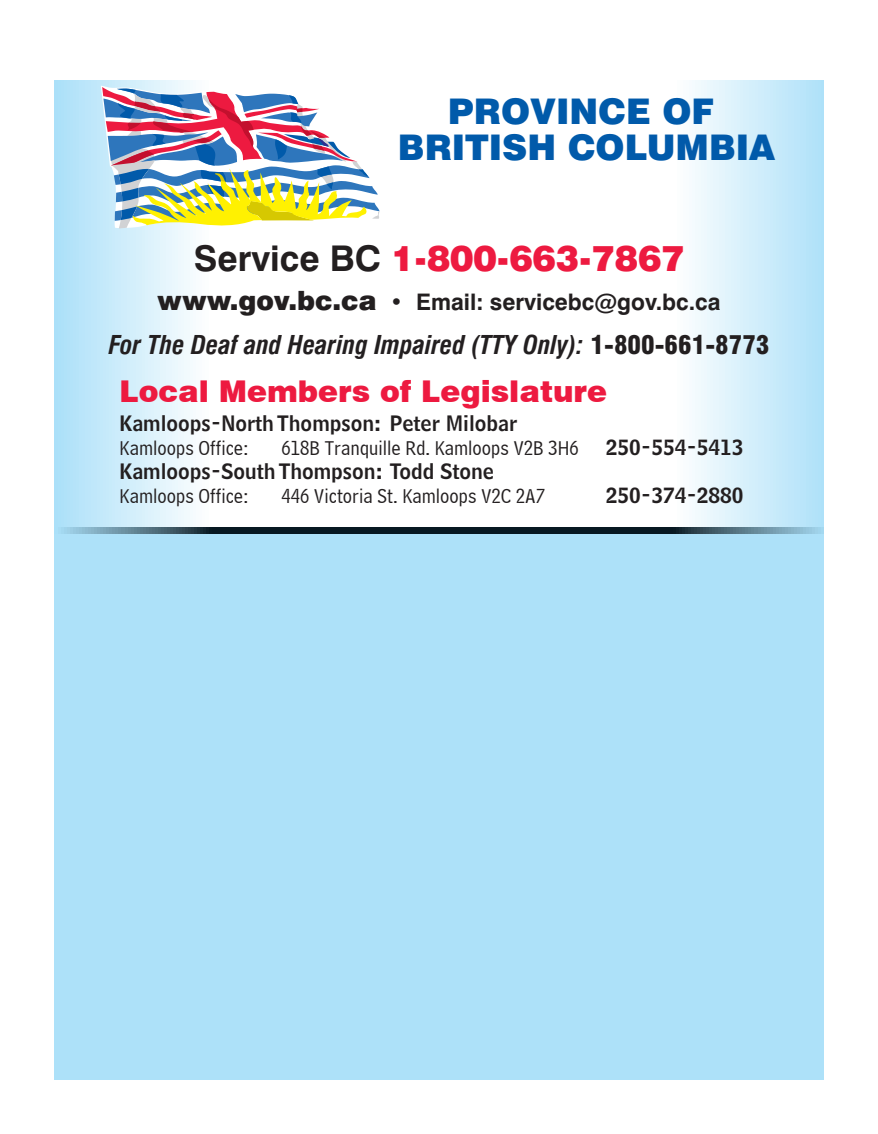
<style>
.page{position:relative;width:878px;height:1134px;background:#fff}
.page>*{position:absolute;margin:0;border:0;box-sizing:border-box;transform-origin:0 0}
.t1{font:900 35.4px/35.4px "Swiss 721 BT";color:#015aaa;text-align:center}
.t2{font:900 35.4px "Swiss 721 BT";color:#ed1a40}
.t3{font:900 30px "Swiss 721 BT";color:#ed1a40}
.t4{font:italic 700 condensed 25.35px "Swiss 721 BT";color:#231f20}
.t5{font:700 22.8px "Swiss 721 BT";color:#231f20}
.t6{font:21px "Bell Centennial Std Name Num";color:#231f20}
.t7{font:21px "Bell Centennial BT Address";color:#231f20}
.s1{font-weight:700;color:#231f20}
.s2{font-weight:900;font-size:26.55px}
.s3{font-weight:900;font-style:normal}
</style>
<div class="page">
<div style="left:54px;top:81px;width:770px;height:999px;background:#ade1f9"></div>
<svg style="left:54px;top:80px;width:770px;height:448px;background:#edf8fd"></svg>
<svg style="left:64px;top:528px;width:757px;height:5px;background:#283f4c"></svg>
<svg style="left:101px;top:86px;width:280px;height:143px;background:#bab8b2"></svg>
<h1 class="t1" style="left:398px;top:94px;width:379px">PROVINCE OF<br>BRITISH COLUMBIA</h1>
<h1 class="t2" style="left:194px;top:237px;width:492px"><span class="s1">Service BC</span> 1-800-663-7867</h1>
<p class="t5" style="left:157px;top:288px;width:565px"><span class="s2">www.gov.bc.ca</span> • Email: servicebc@gov.bc.ca</p>
<p class="t4" style="left:109px;top:330px;width:662px">For The Deaf and Hearing Impaired (TTY Only): <span class="s3">1-800-661-8773</span></p>
<h2 class="t3" style="left:119px;top:373px;width:489px">Local Members of Legislature</h2>
<p class="t6" style="left:119px;top:410px;width:399px">Kamloops-North Thompson: Peter Milobar</p>
<p class="t7" style="left:119px;top:435px;width:131px">Kamloops Office:</p>
<p class="t7" style="left:281px;top:435px;width:299px">618B Tranquille Rd. Kamloops V2B 3H6</p>
<p class="t6" style="left:605px;top:434px;width:139px">250-554-5413</p>
<p class="t6" style="left:119px;top:458px;width:376px">Kamloops-South Thompson: Todd Stone</p>
<p class="t7" style="left:119px;top:483px;width:131px">Kamloops Office:</p>
<p class="t7" style="left:281px;top:483px;width:265px">446 Victoria St. Kamloops V2C 2A7</p>
<p class="t6" style="left:605px;top:482px;width:139px">250-374-2880</p>
</div>
